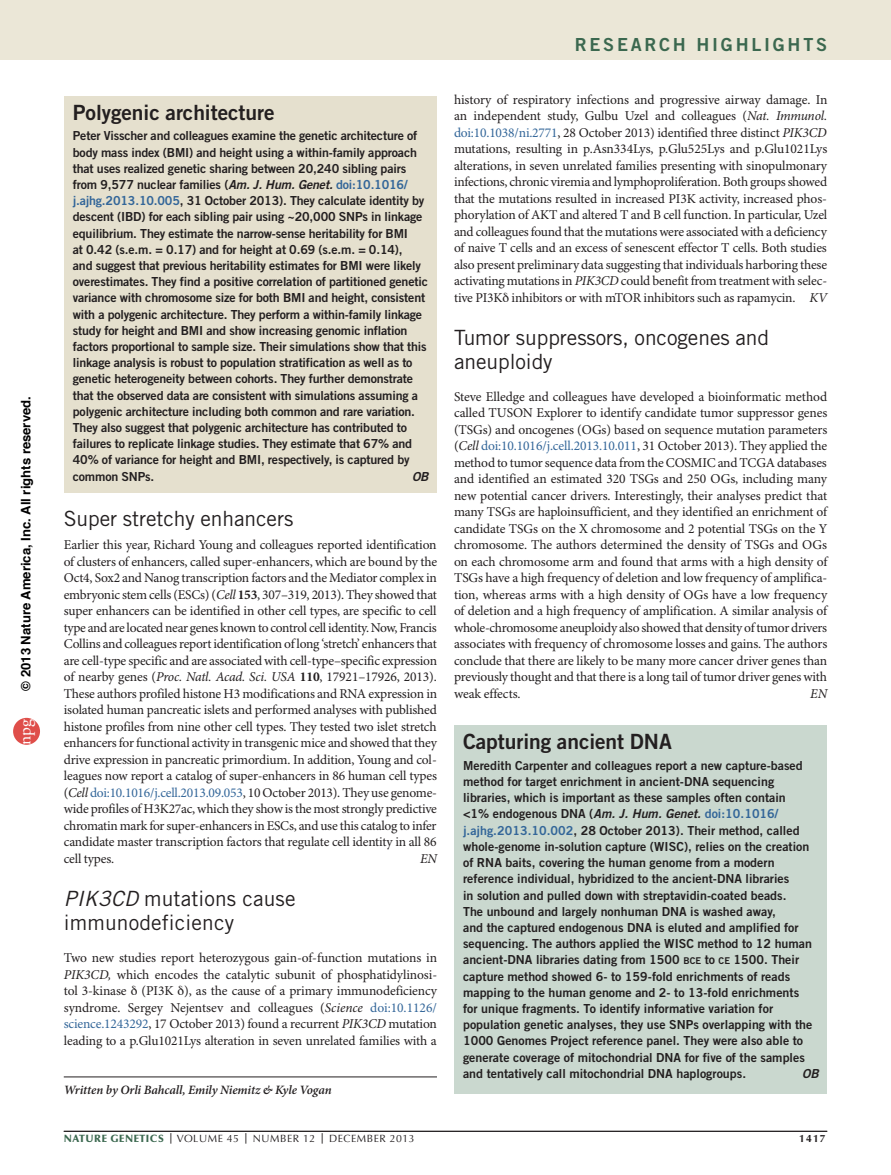
<style>
.page{position:relative;width:891px;height:1175px;background:#fff}
.page>*{position:absolute;margin:0;border:0;box-sizing:border-box;transform-origin:0 0}
.t1{font:21px/24px "Trade Gothic LT Std";letter-spacing:-.005em;color:#231f20}
.t2{font:21px "Trade Gothic LT Std Bd 2";letter-spacing:-.005em;color:#231f20}
.t3{font:18px "Trade Gothic LT Std Bd 2";letter-spacing:.15em;color:#3b684f}
.t4{font:17.4px "Adobe Garamond Pro";color:#fff}
.t5{font:13.5px/16.5px "Minion Pro";letter-spacing:-.015em;color:#231f20;text-align:justify}
.t6{font:italic 13.5px "Minion Pro";color:#231f20}
.t7{font:700 13.05px "Helvetica";color:#000}
.t8{font:italic 600 12.75px "Minion Pro";letter-spacing:-.01em;color:#231f20}
.t9{font:12.45px/16.2px "Trade Gothic LT Std Bd 2";color:#231f20}
.t10{font:12.45px "Trade Gothic LT Std Bd 2 Obl";color:#231f20}
.t11{font:10.5px "Optima LT Std";letter-spacing:.05em;color:#231f20}
.t12{font:700 10.5px "Optima LT Std";color:#231f20}
.s1{font-family:"Trade Gothic LT Std Bd 2 Obl"}
.s2{color:#369}
.s3{font-style:italic}
.s4{font-weight:700}
.s5{font-size:9.3px}
.s6{font-weight:900;color:#3b684f}
</style>
<div class="page">
<div style="left:0;top:0;width:891px;height:60px;background:#ebe7d7"></div>
<hr style="left:64px;top:1131px;width:763px;height:1px;background:#231f20">
<hr style="left:64px;top:1076px;width:373px;height:1px;background:#231f20">
<div style="left:64px;top:96px;width:373px;height:396px;background:#e5e0ce"></div>
<div style="left:455px;top:725px;width:372px;height:369px;background:#cad8cf"></div>
<div style="left:13px;top:718px;width:27px;height:26px;background:#df4e4a;border-radius:50%"></div>
<p class="t7" style="left:15px;top:690px;width:296px;rotate:-90deg">© 2013 Nature America, Inc. All rights reserved.</p>
<p class="t4" style="left:14px;top:744px;width:28px;rotate:-90deg">npg</p>
<h2 class="t3" style="left:575px;top:34px;width:254px">research highlights</h2>
<h1 class="t2" style="left:73px;top:99px;width:203px">Polygenic architecture</h1>
<p class="t9" style="left:73px;top:128px;width:357px">Peter Visscher and colleagues examine the genetic architecture of body mass index (BMI ) and height using a within-family approach that uses realized genetic sharing between 20,240 sibling pairs from 9,577 nuclear families (<span class="s1">Am. J. Hum. Genet.</span> <span class="s2">doi:10.1016/ j.ajhg.2013.10.005</span>, 31 October 2013). They calculate identity by descent (I BD) for each sibling pair using ~20,000 SNPs in linkage equilibrium. They estimate the narrow-sense heritability for BMI<br>at 0.42 (s.e.m. = 0.17) and for height at 0.69 (s.e.m. = 0.14),<br>and suggest that previous heritability estimates for BMI were likely overestimates. They find a positive correlation of partitioned genetic variance with chromosome size for both BMI and height, consistent with a polygenic architecture. They perform a within-family linkage study for height and BMI and show increasing genomic inflation factors proportional to sample size. Their simulations show that this linkage analysis is robust to population stratification as well as to genetic heterogeneity between cohorts. They further demonstrate that the observed data are consistent with simulations assuming a polygenic architecture including both common and rare variation.<br>They also suggest that polygenic architecture has contributed to failures to replicate linkage studies. They estimate that 67% and 40% of variance for height and BMI , respectively, is captured by common SNPs.</p>
<p class="t10" style="left:412px;top:468px;width:18px">OB</p>
<h1 class="t1" style="left:64px;top:506px;width:231px">Super stretchy enhancers</h1>
<p class="t5" style="left:64px;top:537px;width:375px">Earlier this year, Richard Young and colleagues reported identification of clusters of enhancers, called super-enhancers, which are bound by the Oct4, Sox2 and Nanog transcription factors and the Mediator complex in embryonic stem cells (ESCs) (<span class="s3">Cell</span> <span class="s4">153</span>, 307–319, 2013). They showed that super enhancers can be identified in other cell types, are specific to cell type and are located near genes known to control cell identity. Now, Francis Collins and colleagues report identification of long ‘stretch’ enhancers that are cell-type specific and are associated with cell-type–specific expression of nearby genes (<span class="s3">Proc. Natl. Acad. Sci. USA</span> <span class="s4">110</span>, 17921–17926, 2013).<br>These authors profiled histone H3 modifications and RNA expression in isolated human pancreatic islets and performed analyses with published histone profiles from nine other cell types. They tested two islet stretch enhancers for functional activity in transgenic mice and showed that they drive expression in pancreatic primordium. In addition, Young and col&shy;leagues now report a catalog of super-enhancers in 86 human cell types (<span class="s3">Cell</span> <span class="s2">doi:10.1016/j.cell.2013.09.053</span>, 10 October 2013). They use genome&shy;wide profiles of H3K27ac, which they show is the most strongly predictive chromatin mark for super-enhancers in ESCs, and use this catalog to infer candidate master transcription factors that regulate cell identity in all 86 cell types.</p>
<p class="t6" style="left:420px;top:850px;width:18px">EN</p>
<h1 class="t1" style="left:64px;top:886px;width:233px"><span class="s3">PIK3CD</span> mutations cause immunodeficiency</h1>
<p class="t5" style="left:64px;top:950px;width:375px">Two new studies report heterozygous gain-of-function mutations in <span class="s3">PIK3CD,</span> which encodes the catalytic subunit of phosphatidylinosi&shy;tol 3-kinase (PI3K ), as the cause of a primary immunodeficiency syndrome. Sergey Nejentsev and colleagues (<span class="s3">Science</span> <span class="s2">doi:10.1126/ science.1243292</span>, 17 October 2013) found a recurrent <span class="s3">PIK3CD</span> mutation leading to a p.Glu1021Lys alteration in seven unrelated families with a</p>
<p class="t8" style="left:64px;top:1082px;width:269px">Written by Orli Bahcall, Emily Niemitz &amp; Kyle Vogan</p>
<p class="t5" style="left:454px;top:92px;width:375px">history of respiratory infections and progressive airway damage. In an independent study, Gulbu Uzel and colleagues (<span class="s3">Nat. Immunol. </span><span class="s2">doi:10.1038/ni.2771</span>, 28 October 2013) identified three distinct <span class="s3">PIK3CD </span>mutations, resulting in p.Asn334Lys, p.Glu525Lys and p.Glu1021Lys alterations, in seven unrelated families presenting with sinopulmonary infections, chronic viremia and lymphoproliferation. Both groups showed that the mutations resulted in increased PI3K activity, increased phos&shy;phorylation of AKT and altered T and B cell function. In particular, Uzel and colleagues found that the mutations were associated with a deficiency of naive T cells and an excess of senescent effector T cells. Both studies also present preliminary data suggesting that individuals harboring these activating mutations in <span class="s3">PIK3CD</span> could benefit from treatment with selec&shy;tive PI3K inhibitors or with mTOR inhibitors such as rapamycin. <span class="s3">KV</span></p>
<h1 class="t1" style="left:454px;top:325px;width:317px">Tumor suppressors, oncogenes and aneuploidy</h1>
<p class="t5" style="left:454px;top:389px;width:375px">Steve Elledge and colleagues have developed a bioinformatic method called TUSON Explorer to identify candidate tumor suppressor genes (TSGs) and oncogenes (OGs) based on sequence mutation parameters (<span class="s3">Cell</span> <span class="s2">doi:10.1016/j.cell.2013.10.011</span>, 31 October 2013). They applied the method to tumor sequence data from the COSMIC and TCGA databases and identified an estimated 320 TSGs and 250 OGs, including many new potential cancer drivers. Interestingly, their analyses predict that many TSGs are haploinsufficient, and they identified an enrichment of candidate TSGs on the X chromosome and 2 potential TSGs on the Y chromosome. The authors determined the density of TSGs and OGs on each chromosome arm and found that arms with a high density of TSGs have a high frequency of deletion and low frequency of amplifica&shy;tion, whereas arms with a high density of OGs have a low frequency of deletion and a high frequency of amplification. A similar analysis of whole-chromosome aneuploidy also showed that density of tumor drivers associates with frequency of chromosome losses and gains. The authors conclude that there are likely to be many more cancer driver genes than previously thought and that there is a long tail of tumor driver genes with weak effects.</p>
<p class="t6" style="left:810px;top:685px;width:18px">EN</p>
<h1 class="t2" style="left:463px;top:729px;width:210px">Capturing ancient DNA</h1>
<p class="t9" style="left:463px;top:757px;width:348px">Meredith Carpenter and colleagues report a new capture-based method for target enrichment in ancient-DNA sequencing libraries, which is important as these samples often contain &lt;1% endogenous DNA (<span class="s1">Am. J. Hum. Genet.</span> <span class="s2">doi:10.1016/ j.ajhg.2013.10.002</span>, 28 October 2013). Their method, called whole-genome in-solution capture (WISC), relies on the creation of RNA baits, covering the human genome from a modern reference individual, hybridized to the ancient-DNA libraries<br>in solution and pulled down with streptavidin-coated beads.<br>The unbound and largely nonhuman DNA is washed away,<br>and the captured endogenous DNA is eluted and amplified for sequencing. The authors applied the WISC</p>
<p class="t9" style="left:463px;top:935px;width:351px;text-indent:235px">method to 12 human ancient-DNA libraries dating from 1500 <span class="s5">BCE</span> to <span class="s5">CE</span> 1500. Their capture method showed 6- to 159-fold enrichments of reads mapping to the human genome and 2- to 13-fold enrichments for unique fragments. To identify informative variation for population genetic analyses, they use SNPs overlapping with the 1000 Genomes Project reference panel. They were also able to generate coverage of mitochondrial DNA for five of the samples and tentatively call mitochondrial DNA haplogroups.</p>
<p class="t10" style="left:802px;top:1065px;width:18px">OB</p>
<p class="t11" style="left:64px;top:1132px;width:352px"><span class="s6">NATURE GENETICS</span> <span class="s4">|</span> VOLUME 45 <span class="s4">|</span> NUMBER 12 <span class="s4">|</span> DECEMBER 2013</p>
<p class="t12" style="left:799px;top:1132px;width:28px">1417</p>
</div>
